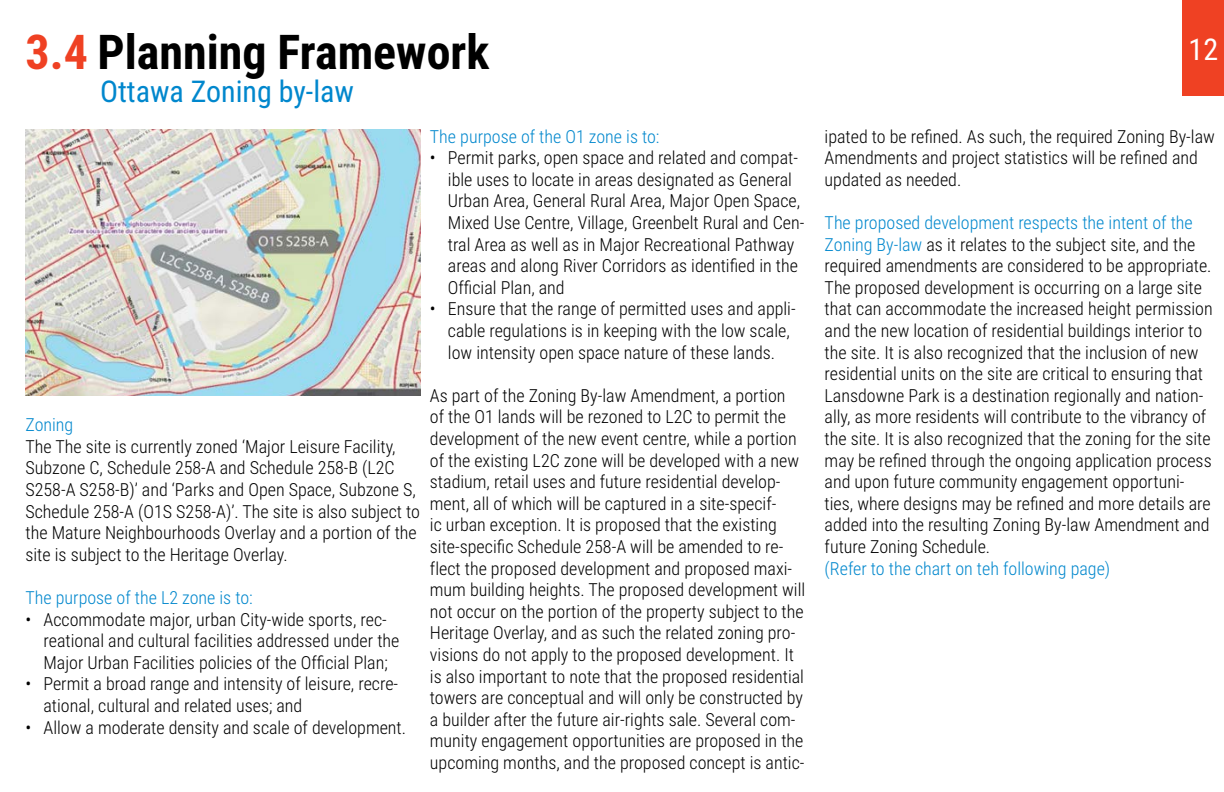
<style>
.page{position:relative;width:1224px;height:792px;background:#fff}
.page>*{position:absolute;margin:0;border:0;box-sizing:border-box;transform-origin:0 0}
.t1{font:700 48px "Roboto Condensed";color:#000}
.t2{font:30px "Roboto Condensed";color:#0087cd}
.t3{font:30px "Roboto Condensed";color:#fff}
.t4{font:300 18px/21.6px "Roboto Condensed";color:#000}
.t5{font:300 18px "Roboto Condensed";color:#0087cd}
.s1{color:#ef4123}
.s2{color:#0087cd}
</style>
<div class="page">
<img style="left:26px;top:129px;width:394px;height:267px">
<div style="left:1183px;top:0;width:41px;height:96px;background:#ef4123"></div>
<h1 class="t1" style="left:26px;top:18px;width:466px"><span class="s1">3.4</span> Planning Framework</h1>
<h2 class="t3" style="left:1189px;top:28px;width:31px">12</h2>
<h2 class="t2" style="left:100px;top:70px;width:256px">Ottawa Zoning by-law</h2>
<p class="t5" style="left:26px;top:412px;width:49px">Zoning</p>
<p class="t4" style="left:26px;top:435px;width:396px">The The site is currently zoned ‘Major Leisure Facility, Subzone C, Schedule 258-A and Schedule 258-B (L2C S258-A S258-B)’ and ‘Parks and Open Space, Subzone S, Schedule 258-A (O1S S258-A)’. The site is also subject to the Mature Neighbourhoods Overlay and a portion of the site is subject to the Heritage Overlay.</p>
<p class="t5" style="left:26px;top:585px;width:229px">The purpose of the L2 zone is to:</p>
<p class="t4" style="left:44px;top:608px;width:358px;text-indent:-18px">• Accommodate major, urban City-wide sports, rec&shy;reational and cultural facilities addressed under the<br>Major Urban Facilities policies of the Official Plan;</p>
<p class="t4" style="left:44px;top:672px;width:356px;text-indent:-18px">• Permit a broad range and intensity of leisure, recre&shy;ational, cultural and related uses; and</p>
<p class="t4" style="left:26px;top:716px;width:382px">• Allow a moderate density and scale of development.</p>
<p class="t5" style="left:430px;top:123px;width:231px">The purpose of the O1 zone is to:</p>
<p class="t4" style="left:448px;top:146px;width:358px;text-indent:-18px">• Permit parks, open space and related and compat&shy;ible uses to locate in areas designated as General Urban Area, General Rural Area, Major Open Space, Mixed Use Centre, Village, Greenbelt Rural and Cen&shy;tral Area as well as in Major Recreational Pathway areas and along River Corridors as identified in the Official Plan, and</p>
<p class="t4" style="left:448px;top:297px;width:349px;text-indent:-18px">• Ensure that the range of permitted uses and appli&shy;cable regulations is in keeping with the low scale, low intensity open space nature of these lands.</p>
<p class="t4" style="left:430px;top:384px;width:377px">As part of the Zoning By-law Amendment, a portion<br>of the O1 lands will be rezoned to L2C to permit the development of the new event centre, while a portion of the existing L2C zone will be developed with a new stadium, retail uses and future residential develop&shy;ment, all of which will be captured in a site-specif-<br>ic urban exception. It is proposed that the existing site-specific Schedule 258-A will be amended to re&shy;flect the proposed development and proposed maxi&shy;mum building heights. The proposed development will not occur on the portion of the property subject to the Heritage Overlay, and as such the related zoning pro&shy;visions do not apply to the proposed development. It is also important to note that the proposed residential towers are conceptual and will only be constructed by a builder after the future air-rights sale. Several com&shy;munity engagement opportunities are proposed in the upcoming months, and the proposed concept is antic-</p>
<p class="t4" style="left:825px;top:125px;width:392px">ipated to be refined. As such, the required Zoning By-law<br>Amendments and project statistics will be refined and updated as needed.</p>
<p class="t4" style="left:825px;top:211px;width:390px"><span class="s2">The proposed development respects the intent of the Zoning By-law</span> as it relates to the subject site, and the required amendments are considered to be appropriate.<br>The proposed development is occurring on a large site that can accommodate the increased height permission and the new location of residential buildings interior to the site. It is also recognized that the inclusion of new residential units on the site are critical to ensuring that Lansdowne Park is a destination regionally and nation&shy;ally, as more residents will contribute to the vibrancy of the site. It is also recognized that the zoning for the site may be refined through the ongoing application process and upon future community engagement opportuni&shy;ties, where designs may be refined and more details are added into the resulting Zoning By-law Amendment and future Zoning Schedule.</p>
<p class="t5" style="left:825px;top:555px;width:287px">(Refer to the chart on teh following page)</p>
</div>
